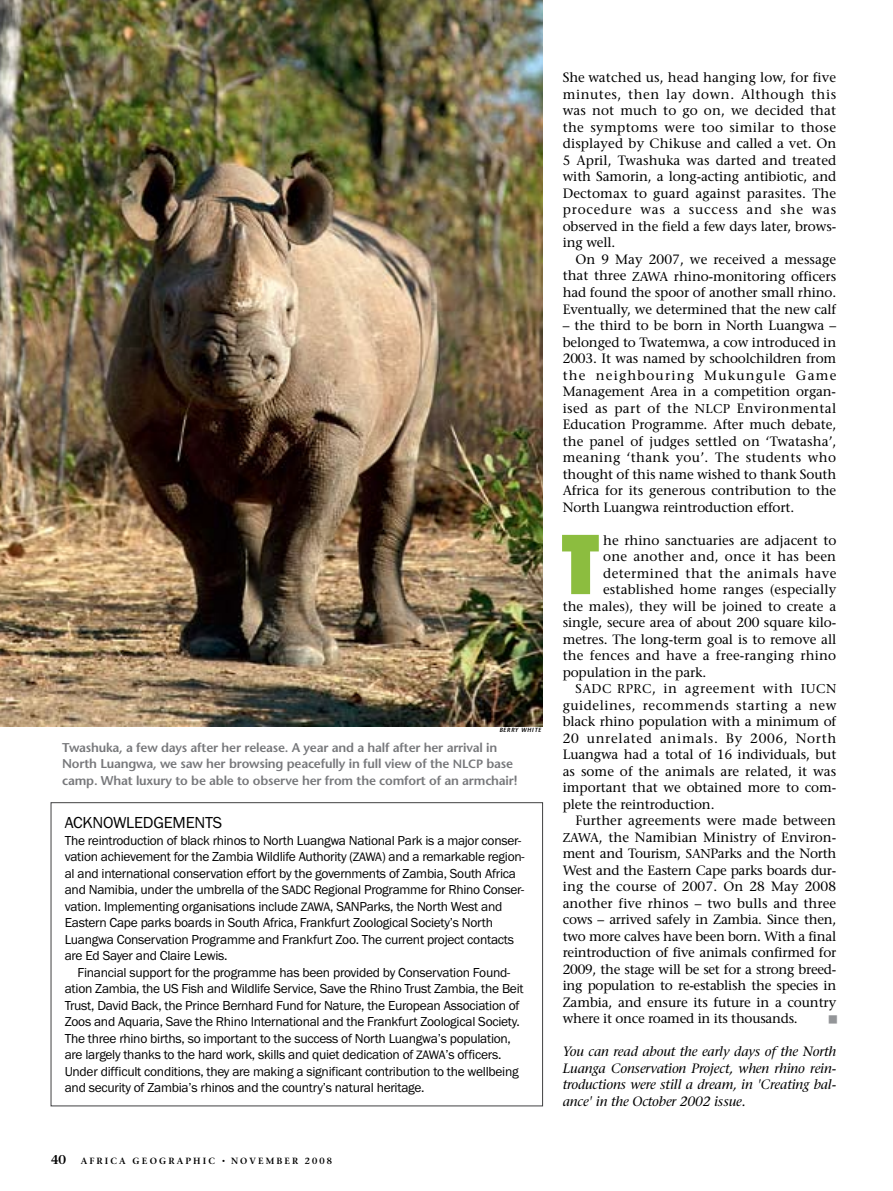
<style>
.page{position:relative;width:893px;height:1191px;background:#fff}
.page>*{position:absolute;margin:0;border:0;box-sizing:border-box;transform-origin:0 0}
.t1{font:900 82.2px "Florida";color:#8cbd3f}
.t2{font:16.5px "Franklin Gothic";letter-spacing:-.015em;color:#000}
.t3{font:13.5px/16.5px "Stone Serif";letter-spacing:-.01em;color:#000;text-align:justify}
.t4{font:13.5px/16.5px "Franklin Gothic";letter-spacing:-.02em;color:#000}
.t5{font:italic 13.5px/16.5px "Stone Serif";letter-spacing:-.01em;color:#000;text-align:justify}
.t6{font:13.5px "Stone Serif";letter-spacing:.01em;color:#000}
.t7{font:13.5px "Stone Serif";letter-spacing:.015em;color:#000}
.t8{font:13.5px "Stone Serif";letter-spacing:.04em;color:#000}
.t9{font:13.5px "Stone Serif";letter-spacing:.05em;color:#000}
.t10{font:13.5px "Stone Serif";letter-spacing:.03em;color:#000}
.t11{font:600 12.75px/16.5px "Stone Sans";letter-spacing:-.015em;color:#77787b}
.t12{font:600 9px "Stone Serif";letter-spacing:.24em;color:#000}
.t13{font:italic 600 6px "Stone Sans";letter-spacing:.1em;color:#000}
.s1{font-size:12px}
.s2{font-size:12.75px}
.s3{font-size:6px}
</style>
<div class="page">
<div style="left:51px;top:802px;width:492px;height:304px;background:#fff;border:1px solid #414142"></div>
<img style="left:0;top:0;width:543px;height:726px">
<p class="t13" style="left:499px;top:726px;width:44px">BERRY WHITE</p>
<p class="t11" style="left:62px;top:739px;width:457px">Twashuka, a few days after her release. A year and a half after her arrival in<br>North Luangwa, we saw her browsing peacefully in full view of the <span class="s1">NLCP</span> base camp. What luxury to be able to observe her from the comfort of an armchair!</p>
<p class="t2" style="left:65px;top:813px;width:159px">ACKNOWLEDGEMENTS</p>
<p class="t4" style="left:65px;top:832px;width:461px">The reintroduction of black rhinos to North Luangwa National Park is a major conser&shy;vation achievement for the Zambia Wildlife Authority (<span class="s2">ZAWA</span>) and a remarkable region&shy;al and international conservation effort by the governments of Zambia, South Africa and Namibia, under the umbrella of the <span class="s2">SADC</span> Regional Programme for Rhino Conser&shy;vation. Implementing organisations include <span class="s2">ZAWA</span>, SANParks, the North West and Eastern Cape parks boards in South Africa, Frankfurt Zoological Society’s North Luangwa Conservation Programme and Frankfurt Zoo. The current project contacts are Ed Sayer and Claire Lewis.</p>
<p class="t4" style="left:65px;top:964px;width:460px;text-indent:13px">Financial support for the programme has been provided by Conservation Found&shy;ation Zambia, the US Fish and Wildlife Service, Save the Rhino Trust Zambia, the Beit Trust, David Back, the Prince Bernhard Fund for Nature, the European Association of Zoos and Aquaria, Save the Rhino International and the Frankfurt Zoological Society.<br>The three rhino births, so important to the success of North Luangwa’s population, are largely thanks to the hard work, skills and quiet dedication of <span class="s2">ZAWA</span>’s officers.<br>Under difficult conditions, they are making a significant contribution to the wellbeing and security of Zambia’s rhinos and the country’s natural heritage.</p>
<p class="t12" style="left:51px;top:1155px;width:39px"><span class="s2">40</span> AFRICA</p>
<p class="t12" style="left:133px;top:1155px;width:10px">GEOGRAPHIC</p>
<p class="t12" style="left:222px;top:1155px;width:71px"><span class="s3">•</span> NOVEM BER</p>
<p class="t12" style="left:305px;top:1155px;width:29px">2008</p>
<p class="t3" style="left:563px;top:69px;width:275px">She watched us, head hanging low, for five minutes, then lay down. Although this was not much to go on, we decided that the symptoms were too similar to those displayed by Chikuse and called a vet. On 5 April, Twashuka was darted and treated with Samorin, a long-acting antibiotic, and Dectomax to guard against parasites. The procedure was a success and she was observed in the field a few days later, brows&shy;ing well.</p>
<p class="t3" style="left:563px;top:251px;width:275px;text-indent:13px">On 9 May 2007, we received a message that three <span class="s2">ZAWA</span> rhino-monitoring officers had found the spoor of another small rhino.<br>Eventually, we determined that the new calf</p>
<p class="t3" style="left:563px;top:317px;width:275px">– the third to be born in North Luangwa – belonged to Twatemwa, a cow introduced in 2003. It was named by schoolchildren from the neighbouring Mukungule Game Management Area in a competition organ&shy;ised as part of the <span class="s2">NLCP</span> Environmental Education Programme. After much debate, the panel of judges settled on ‘Twatasha’, meaning ‘thank you’. The students who thought of this name wished to thank South Africa for its generous contribution to the North Luangwa reintroduction effort.</p>
<h1 class="t1" style="left:563px;top:514px;width:37px">T</h1>
<p class="t3" style="left:603px;top:531px;width:235px">he rhino sanctuaries are adjacent to</p>
<p class="t7" style="left:603px;top:548px;width:234px">one another and, once it has been</p>
<p class="t10" style="left:603px;top:564px;width:235px">determined that the animals have</p>
<p class="t6" style="left:603px;top:581px;width:235px">established home ranges (especially</p>
<p class="t3" style="left:563px;top:597px;width:275px">the males), they will be joined to create a</p>
<p class="t3" style="left:563px;top:614px;width:275px">single, secure area of about 200 square kilo-</p>
<p class="t3" style="left:563px;top:630px;width:275px">metres. The long-term goal is to remove all</p>
<p class="t7" style="left:563px;top:647px;width:275px">the fences and have a free-ranging rhino</p>
<p class="t3" style="left:563px;top:663px;width:145px">population in the park.</p>
<p class="t8" style="left:575px;top:680px;width:262px"><span class="s2">SADC RPRC</span>, in agreement with <span class="s2">IUCN</span></p>
<p class="t8" style="left:563px;top:696px;width:275px">guidelines, recommends starting a new</p>
<p class="t3" style="left:563px;top:713px;width:275px">black rhino population with a minimum of</p>
<p class="t9" style="left:563px;top:729px;width:275px">20 unrelated animals. By 2006, North</p>
<p class="t3" style="left:563px;top:746px;width:275px">Luangwa had a total of 16 individuals, but</p>
<p class="t3" style="left:563px;top:762px;width:275px">as some of the animals are related, it was</p>
<p class="t3" style="left:563px;top:779px;width:275px">important that we obtained more to com-</p>
<p class="t3" style="left:563px;top:795px;width:153px">plete the reintroduction.</p>
<p class="t3" style="left:575px;top:812px;width:262px">Further agreements were made between</p>
<p class="t3" style="left:563px;top:828px;width:275px"><span class="s2">ZAWA</span>, the Namibian Ministry of Environ-</p>
<p class="t3" style="left:563px;top:845px;width:275px">ment and Tourism, <span class="s2">SAN</span>Parks and the North</p>
<p class="t3" style="left:563px;top:861px;width:275px">West and the Eastern Cape parks boards dur-</p>
<p class="t6" style="left:563px;top:878px;width:275px">ing the course of 2007. On 28 May 2008</p>
<p class="t3" style="left:563px;top:894px;width:275px">another five rhinos – two bulls and three</p>
<p class="t3" style="left:563px;top:911px;width:275px">cows – arrived safely in Zambia. Since then,</p>
<p class="t3" style="left:563px;top:927px;width:275px">two more calves have been born. With a final</p>
<p class="t3" style="left:563px;top:944px;width:275px">reintroduction of five animals confirmed for</p>
<p class="t3" style="left:563px;top:960px;width:275px">2009, the stage will be set for a strong breed-</p>
<p class="t3" style="left:563px;top:977px;width:275px">ing population to re-establish the species in</p>
<p class="t3" style="left:563px;top:993px;width:275px">Zambia, and ensure its future in a country</p>
<p class="t3" style="left:563px;top:1010px;width:237px">where it once roamed in its thousands.</p>
<p class="t5" style="left:563px;top:1043px;width:275px">You can read about the early days of the North Luanga Conservation Project, when rhino rein&shy;troductions were still a dream, in 'Creating bal&shy;ance' in the October 2002 issue.</p>
</div>
